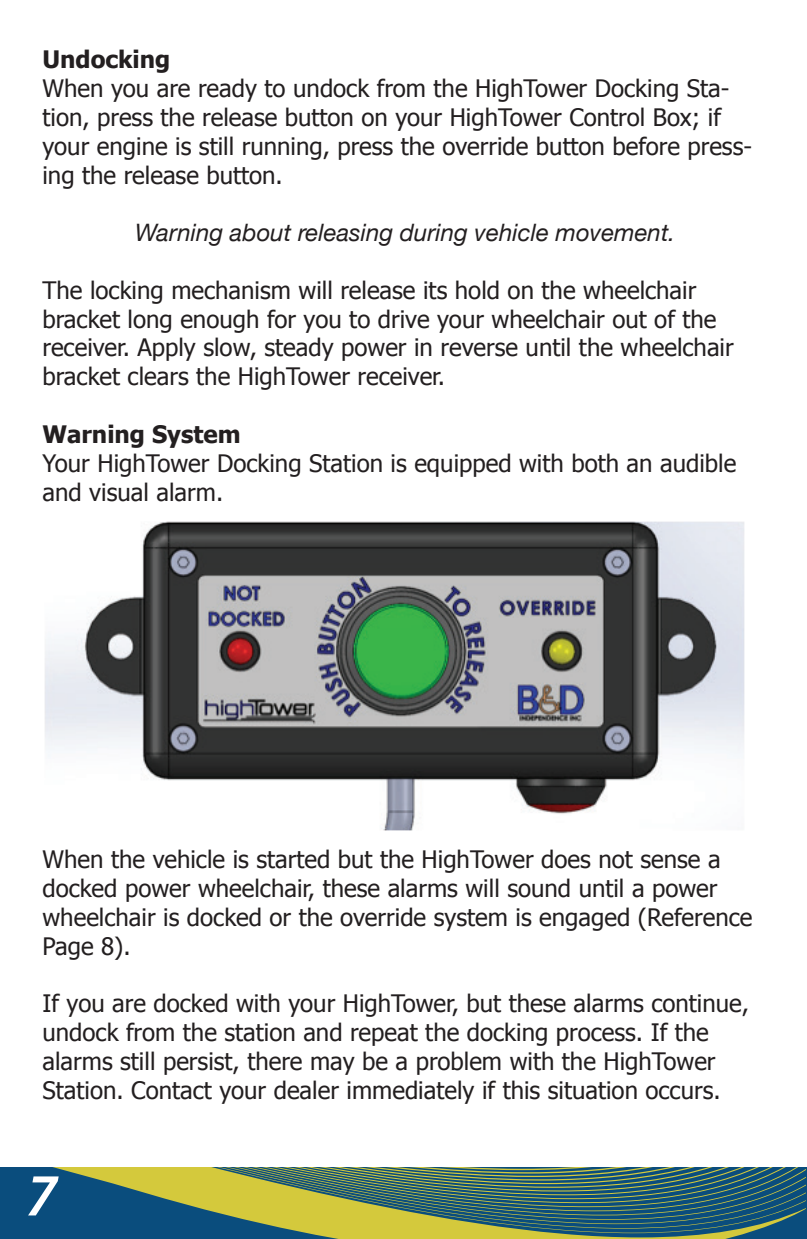
<style>
.page{position:relative;width:807px;height:1239px;background:#fff}
.page>*{position:absolute;margin:0;border:0;box-sizing:border-box;transform-origin:0 0}
.t1{font:italic 600 60px "Myriad Pro";color:#fff}
.t2{font:24px/28.8px "Tahoma";color:#231f20}
.t3{font:italic 24px "Helvetica Neue";color:#231f20}
.t4{font:700 24px "Tahoma";color:#231f20}
</style>
<div class="page">
<svg style="left:0;top:1167px;width:805px;height:71px;background:#537965"></svg>
<img style="left:45px;top:521px;width:700px;height:310px">
<p class="t4" style="left:42px;top:43px;width:129px">Undocking</p>
<p class="t2" style="left:42px;top:73px;width:711px">When you are ready to undock from the HighTower Docking Sta&shy;tion, press the release button on your HighTower Control Box; if your engine is still running, press the override button before press&shy;ing the release button.</p>
<p class="t3" style="left:135px;top:215px;width:541px">Warning about releasing during vehicle movement.</p>
<p class="t2" style="left:42px;top:274px;width:692px">The locking mechanism will release its hold on the wheelchair bracket long enough for you to drive your wheelchair out of the receiver. Apply slow, steady power in reverse until the wheelchair bracket clears the HighTower receiver.</p>
<p class="t4" style="left:42px;top:417px;width:200px">Warning System</p>
<p class="t2" style="left:42px;top:447px;width:695px">Your HighTower Docking Station is equipped with both an audible and visual alarm.</p>
<p class="t2" style="left:42px;top:844px;width:711px">When the vehicle is started but the HighTower does not sense a docked power wheelchair, these alarms will sound until a power wheelchair is docked or the override system is engaged (Reference Page 8).</p>
<p class="t2" style="left:42px;top:988px;width:708px">If you are docked with your HighTower, but these alarms continue, undock from the station and repeat the docking process. If the alarms still persist, there may be a problem with the HighTower Station. Contact your dealer immediately if this situation occurs.</p>
<h1 class="t1" style="left:26px;top:1157px;width:33px">7</h1>
</div>
